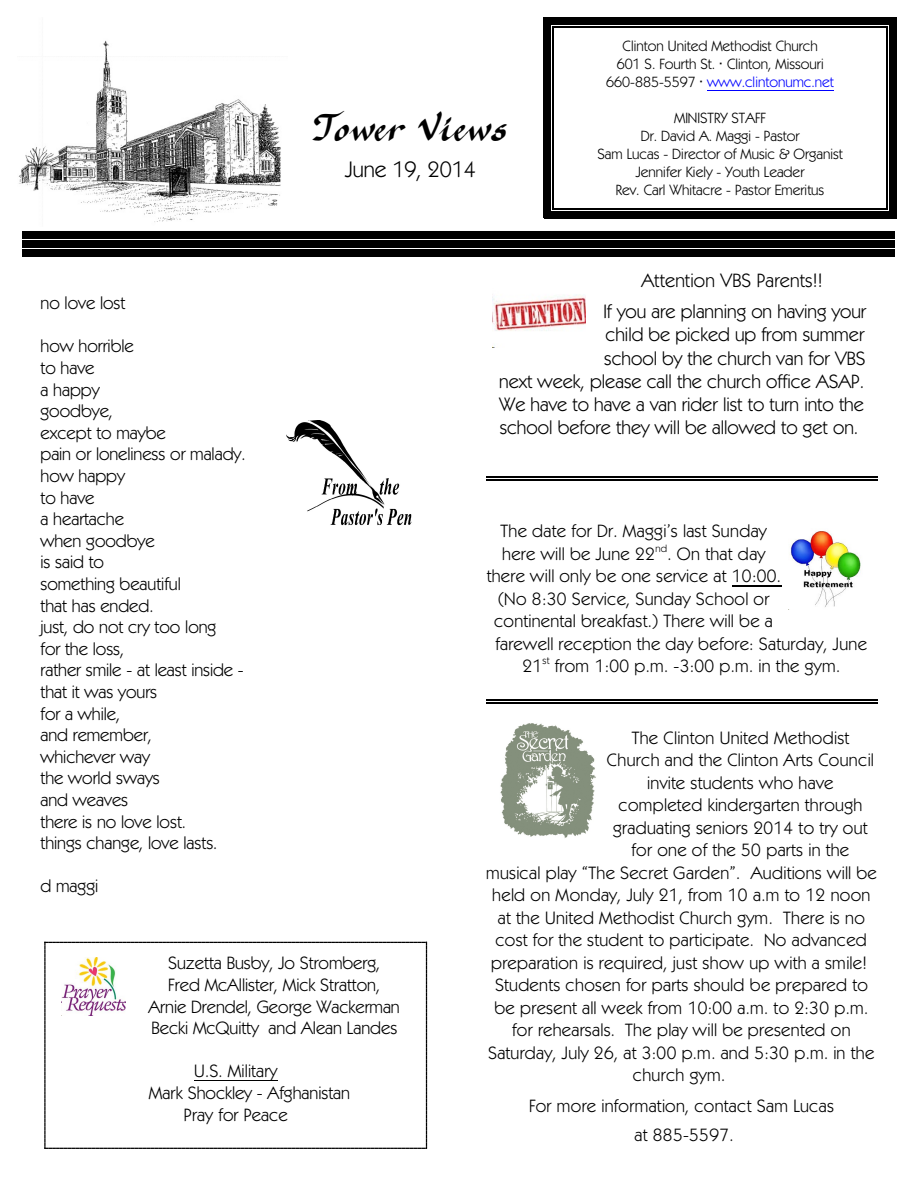
<style>
.page{position:relative;width:918px;height:1188px;background:#fff}
.page>*{position:absolute;margin:0;border:0;box-sizing:border-box;transform-origin:0 0}
.t1{font:36px "CK Calligraphy";color:#000}
.t2{font:22.5px "Kabel IT Cby BT";color:#000}
.t3{font:19.5px/30.6px "Kabel IT Cby BT";color:#000;text-align:center}
.t4{font:18px/21.6px "Kabel IT Cby BT";letter-spacing:.01em;color:#000;text-align:center}
.t5{font:15px/18px "Kabel IT Cby BT";color:#000;text-align:center}
.s1{color:#00f}
</style>
<div class="page">
<hr style="left:707px;top:90px;width:127px;height:1px;background:#00f">
<hr style="left:553px;top:26px;width:1px;height:184px;background:#000">
<hr style="left:887px;top:26px;width:1px;height:184px;background:#000">
<hr style="left:553px;top:26px;width:335px;height:2px;background:#000">
<hr style="left:553px;top:208px;width:335px;height:2px;background:#000">
<div style="left:544px;top:18px;width:7px;height:200px;background:#000"></div>
<div style="left:889px;top:18px;width:7px;height:200px;background:#000"></div>
<div style="left:544px;top:18px;width:352px;height:7px;background:#000"></div>
<div style="left:544px;top:211px;width:352px;height:7px;background:#000"></div>
<img style="left:286px;top:420px;width:126px;height:106px">
<svg style="left:44px;top:942px;width:383px;height:207px"></svg>
<img style="left:492px;top:294px;width:94px;height:53px">
<img style="left:790px;top:531px;width:71px;height:76px">
<img style="left:500px;top:723px;width:96px;height:115px">
<hr style="left:732px;top:585px;width:49px;height:1px;background:#000">
<div style="left:23px;top:232px;width:872px;height:7px;background:#000"></div>
<div style="left:23px;top:240px;width:872px;height:7px;background:#000"></div>
<div style="left:23px;top:249px;width:872px;height:7px;background:#000"></div>
<hr style="left:486px;top:477px;width:391px;height:1px;background:#000">
<hr style="left:486px;top:480px;width:391px;height:1px;background:#000">
<hr style="left:486px;top:699px;width:391px;height:1px;background:#000">
<hr style="left:486px;top:702px;width:391px;height:1px;background:#000">
<img style="left:18px;top:40px;width:263px;height:182px">
<h1 class="t1" style="left:313px;top:109px;width:197px">Tower Views</h1>
<p class="t2" style="left:345px;top:160px;width:132px">June 19, 2014</p>
<p class="t5" style="left:606px;top:38px;width:229px">Clinton United Methodist Church<br>601 S. Fourth St. Clinton, Missouri<br>660-885-5597 <span class="s1">www.clintonumc.net</span></p>
<p class="t5" style="left:598px;top:110px;width:247px">MINISTRY STAFF<br>Dr. David A. Maggi - Pastor<br>Sam Lucas - Director of Music &amp; Organist<br>Jennifer Kiely - Youth Leader<br>Rev. Carl Whitacre - Pastor Emeritus</p>
<p class="t4" style="left:40px;top:294px;width:86px">no love lost</p>
<p class="t4" style="left:40px;top:337px;width:206px;text-align:left">how horrible<br>to have<br>a happy<br>goodbye,<br>except to maybe<br>pain or loneliness or malady. how happy<br>to have<br>a heartache<br>when goodbye<br>is said to<br>something beautiful<br>that has ended.<br>just, do not cry too long<br>for the loss,<br>rather smile - at least inside - that it was yours<br>for a while,<br>and remember,<br>whichever way<br>the world sways<br>and weaves<br>there is no love lost.<br>things change, love lasts.</p>
<p class="t4" style="left:40px;top:877px;width:59px">d maggi</p>
<p class="t4" style="left:148px;top:954px;width:253px">Suzetta Busby, Jo Stromberg,<br>Fred McAllister, Mick Stratton,<br>Arnie Drendel, George Wackerman<br>Becki McQuitty and Alean Landes</p>
<p class="t4" style="left:194px;top:1062px;width:85px">U.S. Military</p>
<p class="t4" style="left:149px;top:1084px;width:203px">Mark Shockley - Afghanistan</p>
<p class="t4" style="left:184px;top:1105px;width:105px">Pray for Peace</p>
<p class="t3" style="left:603px;top:267px;width:264px">Attention VBS Parents!!<br>If you are planning on having your</p>
<p class="t3" style="left:606px;top:321px;width:260px">child be picked up from summer</p>
<p class="t3" style="left:604px;top:344px;width:263px">school by the church van for VBS</p>
<p class="t3" style="left:499px;top:367px;width:367px">next week, please call the church office ASAP.</p>
<p class="t3" style="left:499px;top:391px;width:366px">We have to have a van rider list to turn into the</p>
<p class="t3" style="left:500px;top:414px;width:360px">school before they will be allowed to get on.</p>
<p class="t4" style="left:501px;top:522px;width:268px">The date for Dr. Maggi’s last Sunday</p>
<p class="t4" style="left:502px;top:544px;width:265px">here will be June 22<sup>nd</sup>. On that day</p>
<p class="t4" style="left:487px;top:567px;width:296px">there will only be one service at 10:00.</p>
<p class="t4" style="left:498px;top:589px;width:273px">(No 8:30 Service, Sunday School or</p>
<p class="t4" style="left:494px;top:612px;width:280px">continental breakfast.) There will be a</p>
<p class="t4" style="left:496px;top:634px;width:373px">farewell reception the day before: Saturday, June</p>
<p class="t4" style="left:523px;top:657px;width:319px">21<sup>st</sup> from 1:00 p.m. -3:00 p.m. in the gym.</p>
<p class="t4" style="left:632px;top:728px;width:219px">The Clinton United Methodist</p>
<p class="t4" style="left:607px;top:751px;width:269px">Church and the Clinton Arts Council</p>
<p class="t4" style="left:647px;top:773px;width:188px">invite students who have</p>
<p class="t4" style="left:618px;top:796px;width:245px">completed kindergarten through</p>
<p class="t4" style="left:613px;top:818px;width:256px">graduating seniors 2014 to try out</p>
<p class="t4" style="left:632px;top:841px;width:219px">for one of the 50 parts in the</p>
<p class="t4" style="left:486px;top:863px;width:392px">musical play “The Secret Garden”. Auditions will be</p>
<p class="t4" style="left:492px;top:886px;width:380px">held on Monday, July 21, from 10 a.m to 12 noon</p>
<p class="t4" style="left:498px;top:908px;width:368px">at the United Methodist Church gym. There is no</p>
<p class="t4" style="left:496px;top:931px;width:373px">cost for the student to participate. No advanced</p>
<p class="t4" style="left:491px;top:953px;width:377px">preparation is required, just show up with a smile!</p>
<p class="t4" style="left:495px;top:976px;width:374px">Students chosen for parts should be prepared to</p>
<p class="t4" style="left:494px;top:998px;width:375px">be present all week from 10:00 a.m. to 2:30 p.m.</p>
<p class="t4" style="left:512px;top:1021px;width:340px">for rehearsals. The play will be presented on</p>
<p class="t4" style="left:488px;top:1043px;width:388px">Saturday, July 26, at 3:00 p.m. and 5:30 p.m. in the</p>
<p class="t4" style="left:633px;top:1066px;width:94px">church gym.</p>
<p class="t4" style="left:529px;top:1092px;width:306px;line-height:29.8px">For more information, contact Sam Lucas at 885-5597.</p>
</div>
